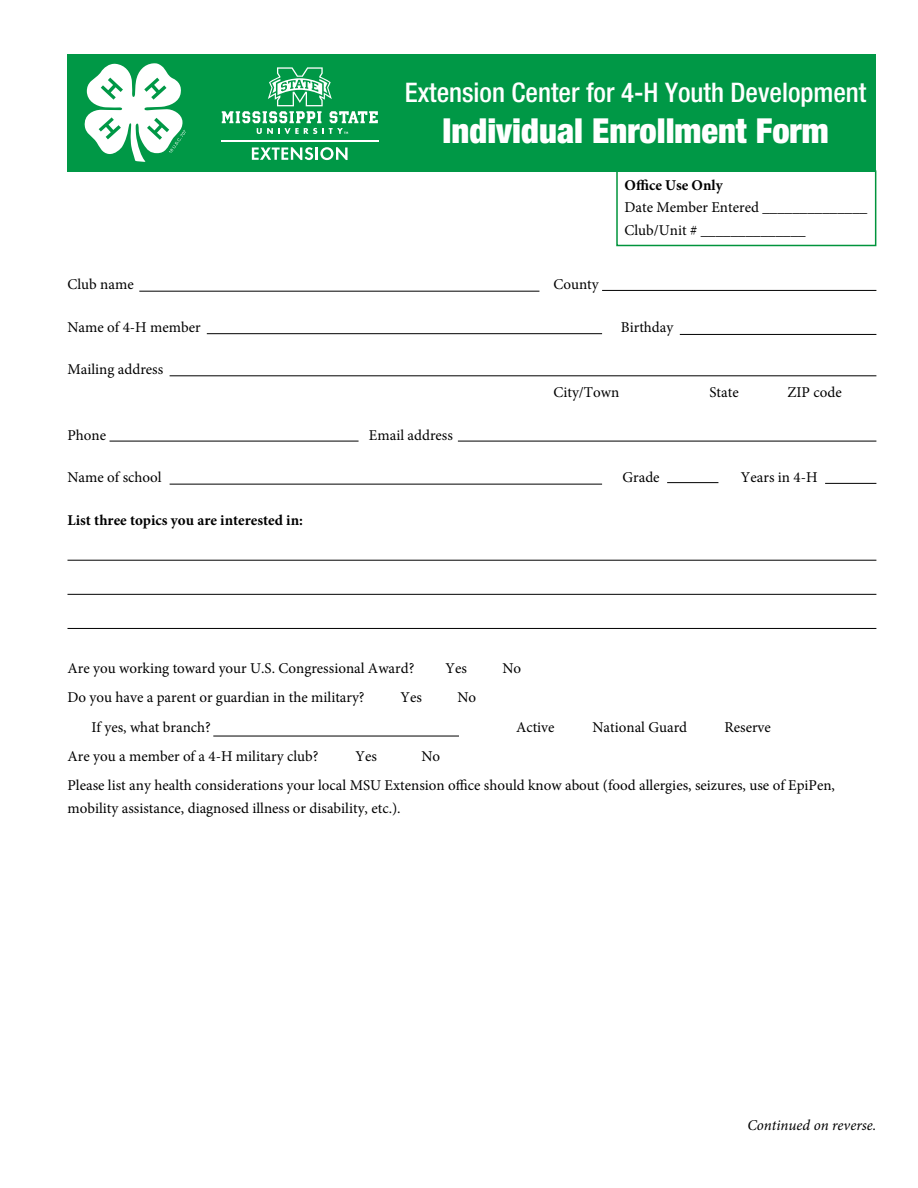
<style>
.page{position:relative;width:918px;height:1188px;background:#fff}
.page>*{position:absolute;margin:0;border:0;box-sizing:border-box;transform-origin:0 0}
.t1{font:900 condensed 34.5px "Helvetica Neue LT Std";color:#fff}
.H1b_Subhead_-_Add_for_Long_Titles{font:500 condensed 27px "Helvetica Neue LT Std";color:#fff}
.body_text{font:15px/22.5px "Minion Pro";color:#000}
.body_text-2{font:700 15px "Minion Pro";color:#000}
.body_text-3{font:italic 15px "Minion Pro";color:#000}
</style>
<div class="page">
<div style="left:616px;top:170px;width:260px;height:76px;border:2px solid #00943c"></div>
<hr style="left:139px;top:291px;width:400px;height:1px;background:#000">
<hr style="left:602px;top:290px;width:274px;height:1px;background:#000">
<hr style="left:207px;top:333px;width:395px;height:1px;background:#000">
<hr style="left:680px;top:334px;width:196px;height:1px;background:#000">
<hr style="left:170px;top:375px;width:706px;height:1px;background:#000">
<hr style="left:825px;top:483px;width:51px;height:1px;background:#000">
<hr style="left:110px;top:441px;width:249px;height:1px;background:#000">
<hr style="left:458px;top:441px;width:418px;height:1px;background:#000">
<hr style="left:667px;top:482px;width:51px;height:1px;background:#000">
<hr style="left:170px;top:484px;width:432px;height:1px;background:#000">
<hr style="left:68px;top:560px;width:808px;height:1px;background:#000">
<hr style="left:68px;top:628px;width:808px;height:1px;background:#000">
<hr style="left:68px;top:594px;width:808px;height:1px;background:#000">
<hr style="left:213px;top:736px;width:246px;height:1px;background:#000">
<div style="left:68px;top:54px;width:808px;height:118px;background:#009846"></div>
<svg style="left:252px;top:147px;width:96px;height:13px"></svg>
<hr style="left:221px;top:141px;width:157px;height:1px;background:#fff">
<svg style="left:222px;top:67px;width:156px;height:67px"></svg>
<svg style="left:84px;top:63px;width:102px;height:99px"></svg>
<h1 class="H1b_Subhead_-_Add_for_Long_Titles" style="left:405px;top:76px;width:463px">Extension Center for 4-H Youth Development</h1>
<h1 class="t1" style="left:443px;top:109px;width:388px">Individual Enrollment Form</h1>
<p class="body_text-2" style="left:625px;top:174px;width:100px">Office Use Only</p>
<p class="body_text" style="left:625px;top:196px;width:244px">Date Member Entered ______________</p>
<p class="body_text" style="left:625px;top:219px;width:183px">Club/Unit # ______________</p>
<p class="body_text" style="left:68px;top:273px;width:68px">Club name</p>
<p class="body_text" style="left:553px;top:273px;width:47px">County</p>
<p class="body_text" style="left:68px;top:316px;width:135px">Name of 4-H member</p>
<p class="body_text" style="left:621px;top:316px;width:54px">Birthday</p>
<p class="body_text" style="left:68px;top:358px;width:97px">Mailing address</p>
<p class="body_text" style="left:554px;top:381px;width:67px">City/Town</p>
<p class="body_text" style="left:710px;top:381px;width:31px">State</p>
<p class="body_text" style="left:788px;top:381px;width:56px">ZIP code</p>
<p class="body_text" style="left:68px;top:424px;width:40px">Phone</p>
<p class="body_text" style="left:369px;top:424px;width:85px">Email address</p>
<p class="body_text" style="left:68px;top:466px;width:96px">Name of school</p>
<p class="body_text" style="left:622px;top:466px;width:39px">Grade</p>
<p class="body_text" style="left:741px;top:466px;width:78px">Years in 4-H</p>
<p class="body_text-2" style="left:68px;top:509px;width:237px">List three topics you are interested in:</p>
<p class="body_text" style="left:68px;top:657px;width:348px">Are you working toward your U.S. Congressional Award?</p>
<p class="body_text" style="left:446px;top:657px;width:23px">Yes</p>
<p class="body_text" style="left:502px;top:657px;width:20px">No</p>
<p class="body_text" style="left:68px;top:686px;width:299px">Do you have a parent or guardian in the military?</p>
<p class="body_text" style="left:400px;top:686px;width:23px">Yes</p>
<p class="body_text" style="left:458px;top:686px;width:20px">No</p>
<p class="body_text" style="left:92px;top:716px;width:121px">If yes, what branch?</p>
<p class="body_text" style="left:516px;top:716px;width:40px">Active</p>
<p class="body_text" style="left:592px;top:716px;width:96px">National Guard</p>
<p class="body_text" style="left:724px;top:716px;width:48px">Reserve</p>
<p class="body_text" style="left:68px;top:745px;width:252px">Are you a member of a 4-H military club?</p>
<p class="body_text" style="left:356px;top:745px;width:23px">Yes</p>
<p class="body_text" style="left:422px;top:745px;width:20px">No</p>
<p class="body_text" style="left:68px;top:774px;width:769px">Please list any health considerations your local MSU Extension office should know about (food allergies, seizures, use of EpiPen, mobility assistance, diagnosed illness or disability, etc.).</p>
<p class="body_text-3" style="left:747px;top:1115px;width:131px">Continued on reverse.</p>
</div>
